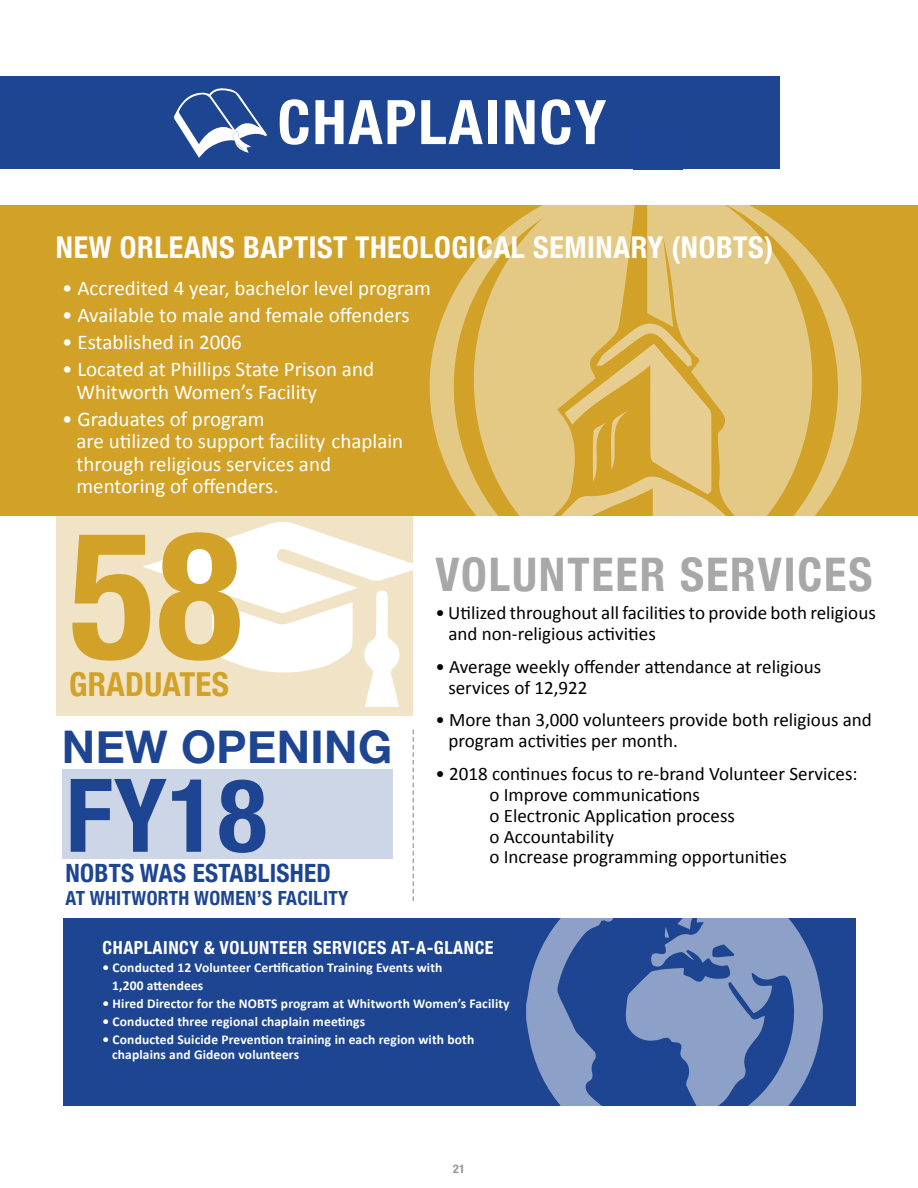
<style>
.page{position:relative;width:918px;height:1188px;background:#fff}
.page>*{position:absolute;margin:0;border:0;box-sizing:border-box;transform-origin:0 0}
.t1{font:700 condensed 178.5px "Helvetica Neue";color:#d1a128}
.t2{font:700 condensed 102px "Helvetica Neue";color:#1d4592}
.t3{font:700 condensed 61.5px "Helvetica Neue";letter-spacing:.03em;color:#fff}
.t4{font:700 condensed 46.35px "Helvetica Neue";letter-spacing:.04em;color:#a8a8a9}
.t5{font:700 45px "Helvetica Neue";letter-spacing:.01em;color:#1d4592}
.t6{font:700 condensed 33px "Helvetica Neue";letter-spacing:.01em;color:#d1a128}
.t7{font:700 condensed 30px "Helvetica Neue";letter-spacing:.02em;color:#fff}
.t8{font:700 condensed 25.2px "Helvetica Neue";letter-spacing:.01em;color:#1d4592}
.t9{font:21px/22.5px "Calibri";color:#fff}
.t10{font:700 condensed 19.5px "Helvetica Neue";letter-spacing:.02em;color:#1d4592}
.t11{font:19.05px/20.9px "Calibri";color:#000}
.t12{font:700 condensed 18px "Helvetica Neue";letter-spacing:.03em;color:#fff}
.t13{font:700 13.5px/18px "Calibri";letter-spacing:.01em;color:#fff}
.t14{font:700 condensed 12px "Helvetica Neue";color:#939598}
</style>
<div class="page">
<div style="left:0;top:76px;width:779px;height:94px;background:#1d4592"></div>
<div style="left:56px;top:392px;width:357px;height:323px;background:#f1e3c5"></div>
<div style="left:63px;top:918px;width:792px;height:188px;background:#1d4592"></div>
<svg style="left:526px;top:918px;width:297px;height:188px;fill:#8da1c8"></svg>
<svg style="left:664px;top:927px;width:5px;height:11px"></svg>
<div style="left:0;top:205px;width:918px;height:310px;background:#d1a128"></div>
<svg style="left:416px;top:142px;width:459px;height:374px;fill:#e4c984"></svg>
<svg style="left:540px;top:320px;width:207px;height:196px"></svg>
<svg style="left:174px;top:88px;width:93px;height:70px"></svg>
<svg style="left:143px;top:522px;width:270px;height:185px"></svg>
<svg style="left:413px;top:730px;width:1px;height:171px"></svg>
<div style="left:62px;top:770px;width:330px;height:89px;background:#cdd6e7"></div>
<div style="left:633px;top:123px;width:50px;height:47px;background:#1d4593"></div>
<h3 class="t3" style="left:278px;top:71px;width:330px">CHAPLAINCY</h3>
<h3 class="t7" style="left:56px;top:222px;width:719px">NEW ORLEANS BAPTIST THEOLOGICAL SEMINARY (NOBTS)</h3>
<p class="t9" style="left:62px;top:277px;width:370px">• Accredited 4 year, bachelor level program</p>
<p class="t9" style="left:62px;top:304px;width:349px">• Available to male and female offenders</p>
<p class="t9" style="left:62px;top:331px;width:181px">• Established in 2006</p>
<p class="t9" style="left:76px;top:358px;width:299px;text-indent:-14px">• Located at Phillips State Prison and<br>Whitworth Women’s Facility</p>
<p class="t9" style="left:76px;top:408px;width:328px;text-indent:-14px">• Graduates of program<br>are utilized to support facility chaplain through religious services and mentoring of offenders.</p>
<h1 class="t1" style="left:69px;top:447px;width:175px">58</h1>
<h3 class="t6" style="left:69px;top:657px;width:161px">GRADUATES</h3>
<h3 class="t5" style="left:62px;top:711px;width:332px">NEW OPENING</h3>
<h2 class="t2" style="left:66px;top:731px;width:203px">FY18</h2>
<h3 class="t8" style="left:66px;top:852px;width:267px">NOBTS WAS ESTABLISHED</h3>
<p class="t10" style="left:66px;top:882px;width:284px">AT WHITWORTH WOMEN’S FACILITY</p>
<h3 class="t4" style="left:435px;top:536px;width:439px">VOLUNTEER SERVICES</h3>
<p class="t11" style="left:448px;top:602px;width:429px;text-indent:-13px">• Utilized throughout all facilities to provide both religious and non-religious activities</p>
<p class="t11" style="left:448px;top:656px;width:374px;text-indent:-13px">• Average weekly offender attendance at religious services of 12,922</p>
<p class="t11" style="left:448px;top:710px;width:425px;text-indent:-13px">• More than 3,000 volunteers provide both religious and program activities per month.</p>
<p class="t11" style="left:489px;top:763px;width:370px;text-indent:-54px">• 2018 continues focus to re-brand Volunteer Services: o Improve communications<br>o Electronic Application process<br>o Accountability<br>o Increase programming opportunities</p>
<p class="t12" style="left:103px;top:933px;width:392px">CHAPLAINCY &amp; VOLUNTEER SERVICES AT-A-GLANCE</p>
<p class="t13" style="left:112px;top:959px;width:332px;text-indent:-10px">• Conducted 12 Volunteer Certification Training Events with<br>1,200 attendees</p>
<p class="t13" style="left:103px;top:995px;width:409px">• Hired Director for the NOBTS program at Whitworth Women’s Facility</p>
<p class="t13" style="left:103px;top:1013px;width:264px">• Conducted three regional chaplain meetings</p>
<p class="t13" style="left:112px;top:1032px;width:364px;line-height:15px;text-indent:-10px">• Conducted Suicide Prevention training in each region with both chaplains and Gideon volunteers</p>
<p class="t14" style="left:453px;top:1158px;width:13px">21</p>
</div>
